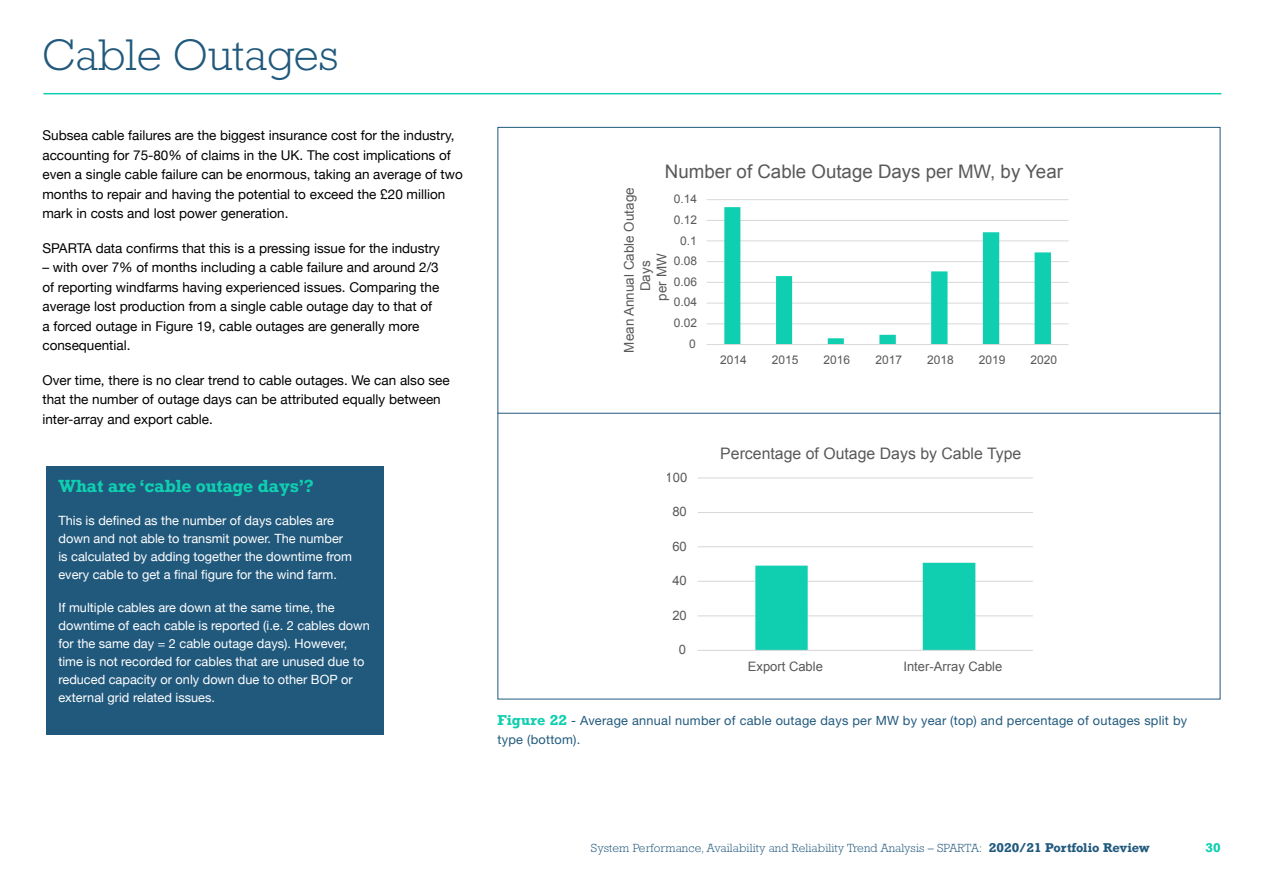
<style>
.page{position:relative;width:1263px;height:893px;background:#fff}
.page>*{position:absolute;margin:0;border:0;box-sizing:border-box;transform-origin:0 0}
.t1{font:300 45px "Rockwell Std";color:#21597d}
.t2{font:18.75px "Arial";color:#595959}
.t3{font:700 16.5px "Rockwell";color:#0fcfb0}
.t4{font:15.9px "Arial";color:#595959}
.t5{font:13.5px/19.5px "Helvetica Neue";color:#000}
.t6{font:13.5px "Arial";color:#595959}
.t7{font:13.05px "Arial";color:#595959}
.t8{font:12.75px/18px "Helvetica Neue";color:#fff}
.t9{font:12.75px/19.5px "Helvetica Neue LT Std";letter-spacing:.02em;color:#21597d}
.t10{font:300 12px "Rockwell Std";letter-spacing:.01em;color:#21597d}
.t11{font:12px "Arial";color:#595959}
.t12{font:700 12px "Rockwell";color:#0fcfb0}
.s1{font-family:"Rockwell";font-weight:700;font-size:13.5px;color:#0fcfb0}
.s2{font-family:"Rockwell";font-weight:700}
</style>
<div class="page">
<hr style="left:43px;top:93px;width:1178px;height:1px;background:#0fcfb0">
<hr style="left:498px;top:413px;width:722px;height:1px;background:#21597d">
<div style="left:46px;top:466px;width:338px;height:269px;background:#21597d"></div>
<hr style="left:707px;top:323px;width:361px;height:1px;background:#d9d9d9">
<hr style="left:707px;top:303px;width:361px;height:1px;background:#d9d9d9">
<hr style="left:707px;top:282px;width:361px;height:1px;background:#d9d9d9">
<hr style="left:707px;top:261px;width:361px;height:1px;background:#d9d9d9">
<hr style="left:707px;top:240px;width:361px;height:1px;background:#d9d9d9">
<hr style="left:707px;top:220px;width:361px;height:1px;background:#d9d9d9">
<hr style="left:707px;top:199px;width:361px;height:1px;background:#d9d9d9">
<svg style="left:724px;top:207px;width:327px;height:137px"></svg>
<hr style="left:707px;top:344px;width:361px;height:1px;background:#d9d9d9">
<hr style="left:698px;top:615px;width:335px;height:1px;background:#d9d9d9">
<hr style="left:698px;top:581px;width:335px;height:1px;background:#d9d9d9">
<hr style="left:698px;top:546px;width:335px;height:1px;background:#d9d9d9">
<hr style="left:698px;top:512px;width:335px;height:1px;background:#d9d9d9">
<hr style="left:698px;top:477px;width:335px;height:1px;background:#d9d9d9">
<svg style="left:755px;top:563px;width:220px;height:87px"></svg>
<hr style="left:698px;top:650px;width:335px;height:1px;background:#d9d9d9">
<h1 class="t1" style="left:42px;top:29px;width:299px">Cable Outages</h1>
<p class="t5" style="left:42px;top:127px;width:422px">Subsea cable failures are the biggest insurance cost for the industry, accounting for 75-80% of claims in the UK. The cost implications of even a single cable failure can be enormous, taking an average of two months to repair and having the potential to exceed the £20 million mark in costs and lost power generation.</p>
<p class="t5" style="left:42px;top:239px;width:399px">SPARTA data confirms that this is a pressing issue for the industry</p>
<p class="t5" style="left:42px;top:259px;width:398px">– with over 7% of months including a cable failure and around 2/3 of reporting windfarms having experienced issues. Comparing the average lost production from a single cable outage day to that of a forced outage in Figure 19, cable outages are generally more consequential.</p>
<p class="t5" style="left:42px;top:371px;width:409px">Over time, there is no clear trend to cable outages. We can also see that the number of outage days can be attributed equally between inter-array and export cable.</p>
<p class="t3" style="left:58px;top:475px;width:257px">What are ‘cable outage days’?</p>
<p class="t8" style="left:58px;top:512px;width:295px">This is defined as the number of days cables are down and not able to transmit power. The number is calculated by adding together the downtime from every cable to get a final figure for the wind farm.</p>
<p class="t8" style="left:58px;top:599px;width:313px">If multiple cables are down at the same time, the downtime of each cable is reported (i.e. 2 cables down for the same day = 2 cable outage days). However, time is not recorded for cables that are unused due to reduced capacity or only down due to other BOP or external grid related issues.</p>
<h2 class="t2" style="left:665px;top:159px;width:399px">Number of Cable Outage Days per MW, by Year</h2>
<p class="t6" style="left:620px;top:353px;width:167px;rotate:-90deg">Mean Annual Cable Outage</p>
<p class="t11" style="left:674px;top:191px;width:25px">0.14</p>
<p class="t11" style="left:674px;top:212px;width:25px">0.12</p>
<p class="t11" style="left:680px;top:232px;width:18px">0.1</p>
<p class="t6" style="left:636px;top:291px;width:32px;rotate:-90deg">Days</p>
<p class="t6" style="left:653px;top:301px;width:49px;rotate:-90deg">per MW</p>
<p class="t11" style="left:674px;top:253px;width:25px">0.08</p>
<p class="t11" style="left:674px;top:274px;width:25px">0.06</p>
<p class="t11" style="left:674px;top:294px;width:25px">0.04</p>
<p class="t11" style="left:674px;top:315px;width:25px">0.02</p>
<p class="t11" style="left:689px;top:336px;width:8px">0</p>
<p class="t11" style="left:720px;top:352px;width:28px">2014</p>
<p class="t11" style="left:772px;top:352px;width:28px">2015</p>
<p class="t11" style="left:824px;top:352px;width:28px">2016</p>
<p class="t11" style="left:875px;top:352px;width:28px">2017</p>
<p class="t11" style="left:927px;top:352px;width:28px">2018</p>
<p class="t11" style="left:979px;top:352px;width:28px">2019</p>
<p class="t11" style="left:1030px;top:352px;width:28px">2020</p>
<p class="t7" style="left:666px;top:468px;width:23px">100</p>
<p class="t7" style="left:672px;top:503px;width:16px">80</p>
<p class="t7" style="left:672px;top:538px;width:16px">60</p>
<p class="t7" style="left:672px;top:572px;width:16px">40</p>
<p class="t7" style="left:672px;top:607px;width:16px">20</p>
<p class="t7" style="left:679px;top:641px;width:9px">0</p>
<p class="t4" style="left:720px;top:443px;width:303px">Percentage of Outage Days by Cable Type</p>
<p class="t7" style="left:748px;top:658px;width:77px">Export Cable</p>
<p class="t7" style="left:903px;top:658px;width:100px">Inter-Array Cable</p>
<p class="t9" style="left:497px;top:710px;width:691px"><span class="s1">Figure 22</span> - Average annual number of cable outage days per MW by year (top) and percentage of outages split by type (bottom).</p>
<p class="t10" style="left:591px;top:841px;width:561px">System Performance, Availability and Reliability Trend Analysis – SPARTA: <span class="s2">2020/21 Portfolio Review</span></p>
<p class="t12" style="left:1205px;top:840px;width:17px">30</p>
</div>
